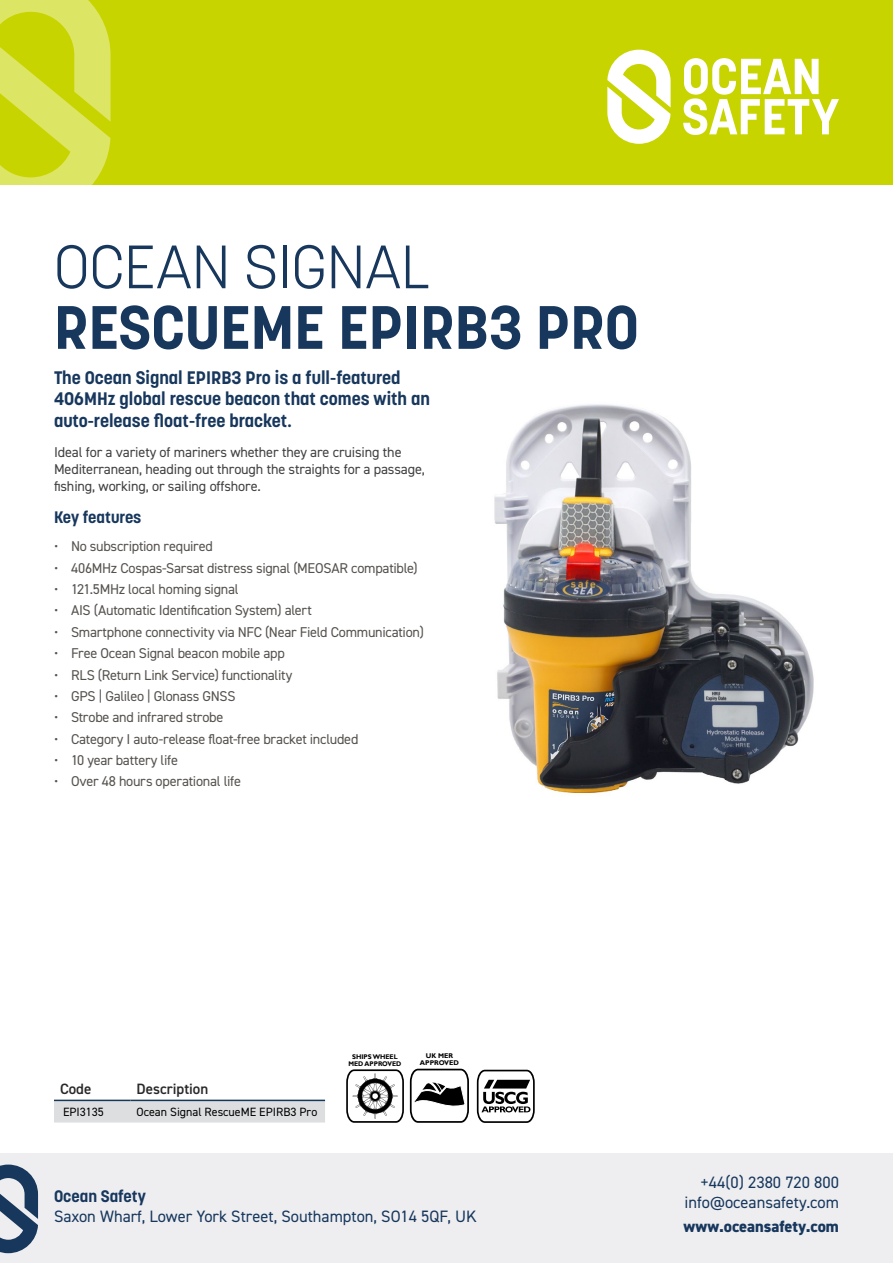
<style>
.page{position:relative;width:893px;height:1263px;background:#fff}
.page>*{position:absolute;margin:0;border:0;box-sizing:border-box;transform-origin:0 0}
.t1{font:700 60.6px "Korolev";color:#17375d}
.t2{font:300 60.6px "Korolev";color:#17375d}
.t3{font:700 18px/21.6px "Korolev";color:#17375d}
.t4{font:16.5px/19.8px "DIN2014";color:#17375d;text-align:right}
.t5{font:700 16.5px "Korolev";color:#17375d}
.t6{font:800 16.5px "DIN2014";color:#17375d}
.t7{font:600 15px "DIN2014";color:#292829}
.t8{font:14.25px "DIN2014";letter-spacing:-.02em;color:#55524e}
.t9{font:14.25px/17.1px "DIN2014";letter-spacing:-.01em;color:#414042}
.t10{font:12px "DIN2014";color:#000}
.t11{font:700 6.9px/6.4px "Gill Sans";color:#000;text-align:center}
.t12{font:700 6.75px/6.8px "Gill Sans";color:#000;text-align:center;scale:.95 1}
</style>
<div class="page">
<div style="left:0;top:0;width:893px;height:185px;background:#c8d400"></div>
<svg style="left:0;top:0;width:111px;height:185px"></svg>
<svg style="left:607px;top:50px;width:64px;height:94px"></svg>
<svg style="left:683px;top:58px;width:156px;height:77px"></svg>
<div style="left:0;top:1153px;width:893px;height:110px;background:#eeeef0"></div>
<svg style="left:0;top:1164px;width:38px;height:89px"></svg>
<svg style="left:346px;top:1069px;width:58px;height:54px"></svg>
<svg style="left:410px;top:1069px;width:59px;height:54px"></svg>
<svg style="left:477px;top:1070px;width:58px;height:53px"></svg>
<img style="left:494px;top:404px;width:320px;height:390px">
<div style="left:54px;top:1101px;width:271px;height:21px;background:#dddee0"></div>
<hr style="left:54px;top:1100px;width:77px;height:1px;background:#17375d">
<hr style="left:131px;top:1100px;width:194px;height:1px;background:#17375d">
<h1 class="t2" style="left:54px;top:228px;width:377px">OCEAN SIGNAL</h1>
<h1 class="t1" style="left:54px;top:289px;width:586px">RESCUEME EPIRB3 PRO</h1>
<p class="t3" style="left:54px;top:366px;width:377px">The Ocean Signal EPIRB3 Pro is a full-featured<br>406MHz global rescue beacon that comes with an auto-release float-free bracket.</p>
<p class="t9" style="left:54px;top:443px;width:372px">Ideal for a variety of mariners whether they are cruising the<br>Mediterranean, heading out through the straights for a passage, fishing, working, or sailing offshore.</p>
<p class="t5" style="left:54px;top:507px;width:89px">Key features</p>
<p class="t8" style="left:54px;top:537px;width:160px">• No subscription required</p>
<p class="t8" style="left:54px;top:559px;width:365px">• 406MHz Cospas-Sarsat distress signal (MEOSAR compatible)</p>
<p class="t8" style="left:54px;top:580px;width:186px">• 121.5MHz local homing signal</p>
<p class="t8" style="left:54px;top:602px;width:259px">• AIS (Automatic Identification System) alert</p>
<p class="t8" style="left:54px;top:623px;width:371px">• Smartphone connectivity via NFC (Near Field Communication)</p>
<p class="t8" style="left:54px;top:644px;width:232px">• Free Ocean Signal beacon mobile app</p>
<p class="t8" style="left:54px;top:666px;width:240px">• RLS (Return Link Service) functionality</p>
<p class="t8" style="left:54px;top:687px;width:183px">• GPS | Galileo | Glonass GNSS</p>
<p class="t8" style="left:54px;top:708px;width:171px">• Strobe and infrared strobe</p>
<p class="t8" style="left:54px;top:730px;width:306px">• Category I auto-release float-free bracket included</p>
<p class="t8" style="left:54px;top:751px;width:125px">• 10 year battery life</p>
<p class="t8" style="left:54px;top:773px;width:189px">• Over 48 hours operational life</p>
<p class="t7" style="left:60px;top:1079px;width:33px">Code</p>
<p class="t7" style="left:137px;top:1079px;width:73px">Description</p>
<p class="t10" style="left:63px;top:1104px;width:42px">EPI3135</p>
<p class="t10" style="left:137px;top:1104px;width:182px">Ocean Signal RescueME EPIRB3 Pro</p>
<p class="t12" style="left:348px;top:1054px;width:57px">SHIPS WHEEL<br>MED APPROVED</p>
<p class="t11" style="left:420px;top:1053px;width:41px">UK MER<br>APPROVED</p>
<p class="t5" style="left:54px;top:1186px;width:93px">Ocean Safety</p>
<p class="t4" style="left:54px;top:1206px;width:424px">Saxon Wharf, Lower York Street, Southampton, SO14 5QF, UK</p>
<p class="t4" style="left:685px;top:1172px;width:156px">+44(0) 2380 720 800 info@oceansafety.com</p>
<p class="t6" style="left:684px;top:1215px;width:157px">www.oceansafety.com</p>
</div>
